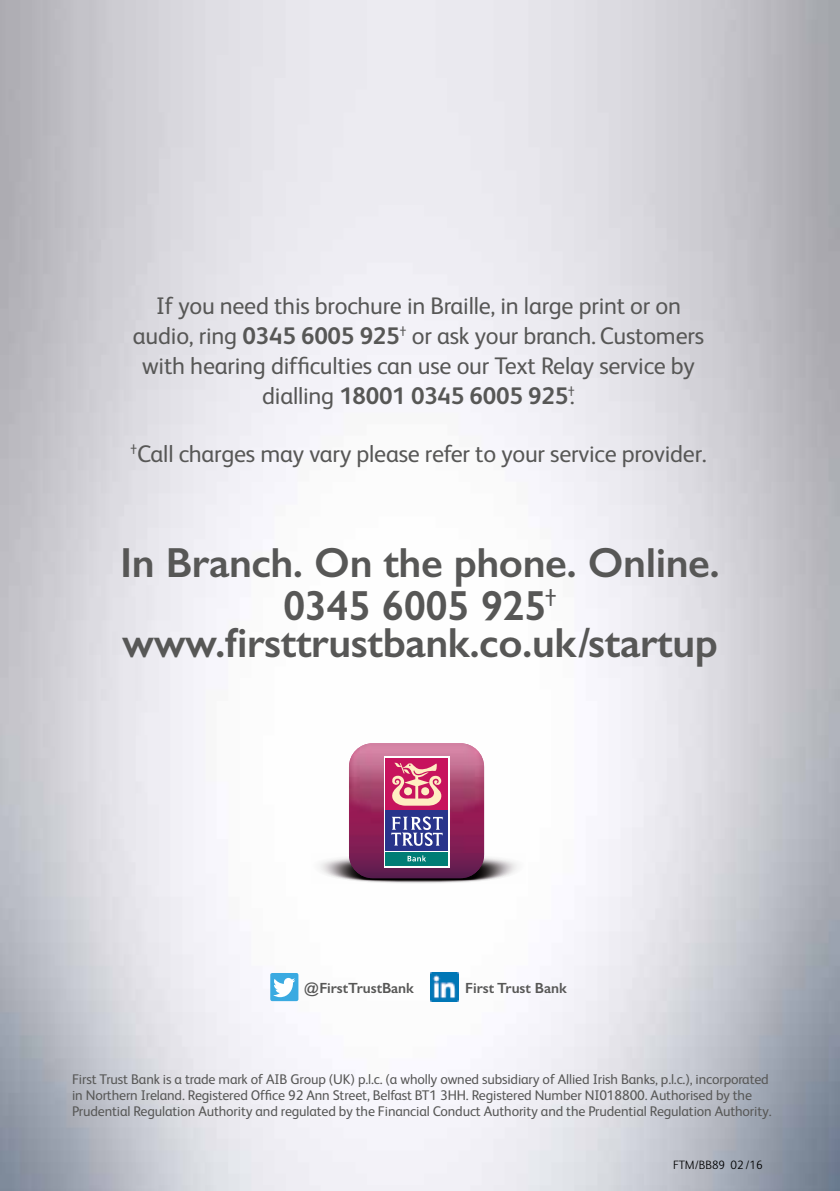
<style>
.page{position:relative;width:840px;height:1191px;background:#fff}
.page>*{position:absolute;margin:0;border:0;box-sizing:border-box;transform-origin:0 0}
.t1{font:600 42.2px/80.6px "Gill Sans";letter-spacing:-.01em;color:#575756}
.t2{font:24px/30px "FS Albert";letter-spacing:-.01em;color:#575756;text-align:center}
.t3{font:600 14.8px "Gill Sans";letter-spacing:-.005em;color:#575756}
.t4{font:14px/16px "FS Albert";letter-spacing:-.01em;color:#575756}
.t5{font:300 12.2px "FS Albert";color:#000}
.s1{font-weight:700}
</style>
<div class="page">
<img style="left:0;top:0;width:839px;height:1191px">
<svg style="left:311px;top:743px;width:214px;height:140px"></svg>
<svg style="left:270px;top:973px;width:28px;height:28px"></svg>
<img style="left:430px;top:973px;width:28px;height:28px">
<h2 class="t2" style="left:133px;top:290px;width:572px">If you need this brochure in Braille, in large print or on audio, ring <span class="s1">0345 6005 925</span><sup>†</sup> or ask your branch. Customers with hearing difficulties can use our Text Relay service by dialling <span class="s1">18001 0345 6005 925</span><sup>†</sup>.</h2>
<h2 class="t2" style="left:130px;top:439px;width:578px"><sup>†</sup>Call charges may vary please refer to your service provider.</h2>
<h1 class="t1" style="left:120px;top:521px;width:601px">In Branch. On the phone. Online. www.firsttrustbank.co.uk/startup</h1>
<h1 class="t1" style="left:283px;top:565px;width:275px">0345 6005 925<sup>†</sup></h1>
<p class="t3" style="left:304px;top:979px;width:111px">@FirstTrustBank</p>
<p class="t3" style="left:465px;top:979px;width:103px">First Trust Bank</p>
<p class="t4" style="left:72px;top:1071px;width:700px">First Trust Bank is a trade mark of AIB Group (UK) p.l.c. (a wholly owned subsidiary of Allied Irish Banks, p.l.c.), incorporated in Northern Ireland. Registered Office 92 Ann Street, Belfast BT1 3HH. Registered Number NI018800. Authorised by the<br>Prudential Regulation Authority and regulated by the Financial Conduct Authority and the Prudential Regulation Authority.</p>
<p class="t5" style="left:672px;top:1157px;width:91px">FTM/BB89 02 /16</p>
</div>
